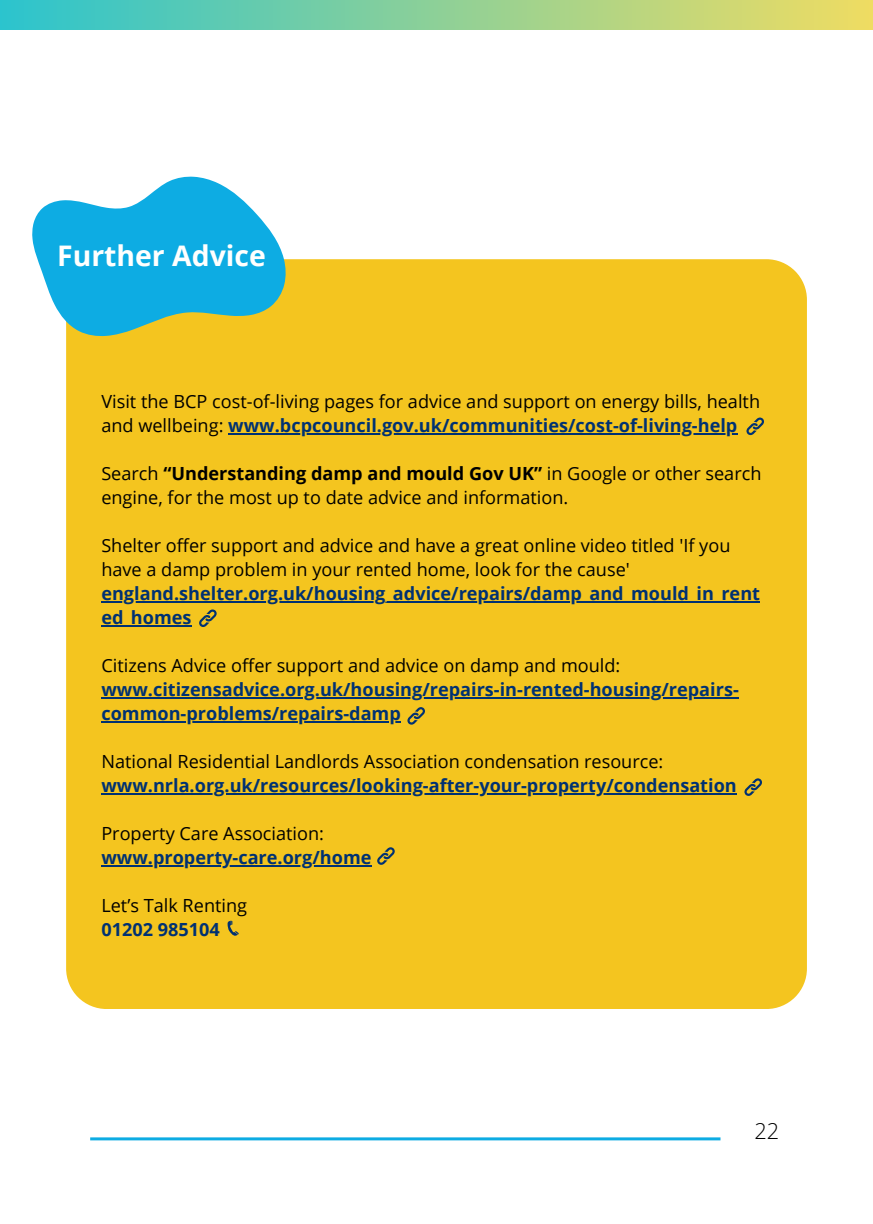
<style>
.page{position:relative;width:873px;height:1224px;background:#fff}
.page>*{position:absolute;margin:0;border:0;box-sizing:border-box;transform-origin:0 0}
.t1{font:700 28.4px "Open Sans";color:#fffffe}
.t2{font:300 21.8px "Open Sans";color:#000}
.t3{font:18.2px/24px "Open Sans";color:#000}
.t4{font:700 18.2px/24px "Open Sans";color:#003172}
.s1{font-weight:700;color:#003172}
.s2{font-weight:700}
</style>
<div class="page">
<div style="left:0;top:0;width:873px;height:30px;background:linear-gradient(to right,#2bc4ce,#efdc62)"></div>
<hr style="left:90px;top:1137px;width:630px;height:3px;background:#0dace3">
<div style="left:66px;top:259px;width:741px;height:750px;background:#f4c51f"></div>
<svg style="left:32px;top:176px;width:254px;height:161px"></svg>
<hr style="left:228px;top:433px;width:509px;height:2px;background:#003172">
<hr style="left:101px;top:601px;width:659px;height:2px;background:#003172">
<hr style="left:101px;top:625px;width:91px;height:2px;background:#003172">
<hr style="left:101px;top:697px;width:638px;height:2px;background:#003172">
<hr style="left:101px;top:721px;width:300px;height:2px;background:#003172">
<hr style="left:101px;top:793px;width:636px;height:2px;background:#003172">
<hr style="left:101px;top:865px;width:271px;height:2px;background:#003172">
<svg style="left:746px;top:418px;width:18px;height:17px"></svg>
<svg style="left:199px;top:609px;width:18px;height:18px"></svg>
<svg style="left:407px;top:707px;width:18px;height:18px"></svg>
<svg style="left:744px;top:778px;width:18px;height:18px"></svg>
<svg style="left:377px;top:847px;width:18px;height:18px"></svg>
<svg style="left:228px;top:921px;width:11px;height:15px"></svg>
<h1 class="t1" style="left:57px;top:235px;width:210px">Further Advice</h1>
<p class="t3" style="left:101px;top:388px;width:660px">Visit the BCP cost-of-living pages for advice and support on energy bills, health and wellbeing: <span class="s1">www.bcpcouncil.gov.uk/communities/cost-of-living-help</span></p>
<p class="t3" style="left:101px;top:460px;width:662px">Search <span class="s2">“Understanding damp and mould Gov UK”</span> in Google or other search engine, for the most up to date advice and information.</p>
<p class="t3" style="left:101px;top:532px;width:631px">Shelter offer support and advice and have a great online video titled 'If you have a damp problem in your rented home, look for the cause'</p>
<p class="t4" style="left:101px;top:580px;width:660px">england.shelter.org.uk/housing_advice/repairs/damp_and_mould_in_rent ed_homes</p>
<p class="t3" style="left:101px;top:652px;width:521px">Citizens Advice offer support and advice on damp and mould:</p>
<p class="t4" style="left:101px;top:676px;width:639px">www.citizensadvice.org.uk/housing/repairs-in-rented-housing/repairs&shy;common-problems/repairs-damp</p>
<p class="t3" style="left:101px;top:748px;width:564px">National Residential Landlords Association condensation resource:</p>
<p class="t4" style="left:101px;top:772px;width:637px">www.nrla.org.uk/resources/looking-after-your-property/condensation</p>
<p class="t3" style="left:101px;top:820px;width:224px">Property Care Association:</p>
<p class="t4" style="left:101px;top:844px;width:272px">www.property-care.org/home</p>
<p class="t3" style="left:101px;top:892px;width:147px">Let’s Talk Renting</p>
<p class="t4" style="left:101px;top:916px;width:120px">01202 985104</p>
<p class="t2" style="left:754px;top:1116px;width:26px">22</p>
</div>
